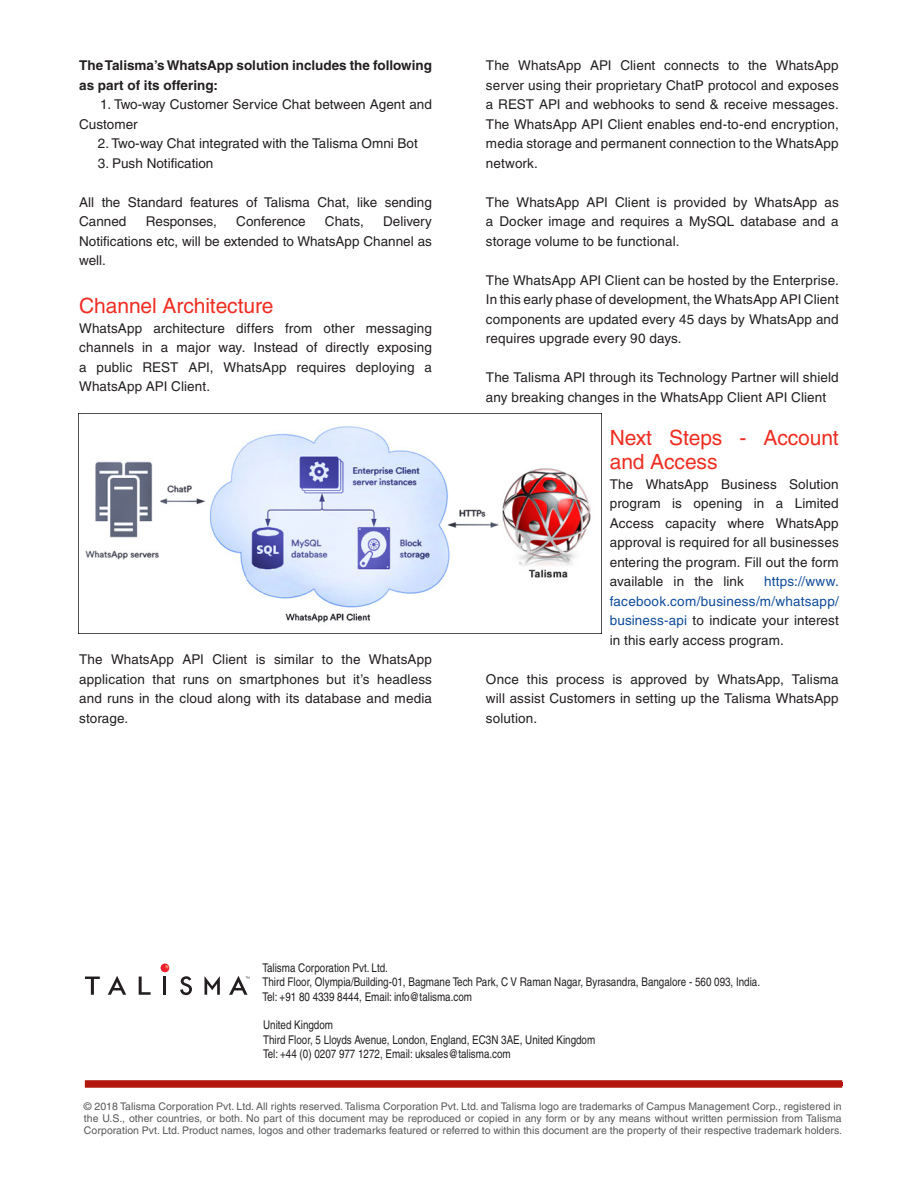
<style>
.page{position:relative;width:918px;height:1188px;background:#fff}
.page>*{position:absolute;margin:0;border:0;box-sizing:border-box;transform-origin:0 0}
.t1{font:21px/24px "Helvetica";letter-spacing:-.005em;color:#ee2e22}
.t2{font:13.5px/19.5px "Helvetica";letter-spacing:.005em;color:#231f20;text-align:justify}
.t3{font:13.5px/19.5px "Helvetica";letter-spacing:.005em;color:#0f4c99;text-align:justify}
.t4{font:700 13.5px/19.5px "Helvetica";color:#231f20}
.t5{font:condensed 12px/14.4px "Helvetica CE";color:#231f20}
.t6{font:10.5px/12px "Helvetica";color:#57585a;text-align:justify}
.s1{color:#231f20}
</style>
<div class="page">
<div style="left:85px;top:1080px;width:757px;height:8px;background:#b2180e"></div>
<svg style="left:85px;top:977px;width:15px;height:18px"></svg>
<svg style="left:108px;top:976px;width:18px;height:19px"></svg>
<hr style="left:163px;top:977px;width:3px;height:18px;background:#231f20">
<svg style="left:180px;top:976px;width:12px;height:19px"></svg>
<svg style="left:205px;top:976px;width:15px;height:19px"></svg>
<svg style="left:139px;top:977px;width:12px;height:18px"></svg>
<svg style="left:229px;top:976px;width:20px;height:19px"></svg>
<svg style="left:161px;top:964px;width:8px;height:8px"></svg>
<img style="left:78px;top:414px;width:513px;height:219px">
<p class="t4" style="left:79px;top:56px;width:354px">The Talisma’s WhatsApp solution includes the following as part of its offering:</p>
<p class="t2" style="left:79px;top:95px;width:354px;text-indent:21px">1. Two-way Customer Service Chat between Agent and<br>Customer</p>
<p class="t2" style="left:98px;top:134px;width:321px">2. Two-way Chat integrated with the Talisma Omni Bot</p>
<p class="t2" style="left:98px;top:153px;width:117px">3. Push Notification</p>
<p class="t2" style="left:79px;top:192px;width:354px">All the Standard features of Talisma Chat, like sending<br>Canned</p>
<p class="t2" style="left:146px;top:212px;width:73px">Responses,</p>
<p class="t2" style="left:236px;top:212px;width:71px">Conference</p>
<p class="t2" style="left:325px;top:212px;width:40px">Chats,</p>
<p class="t2" style="left:79px;top:212px;width:354px;text-indent:304px">Delivery Notifications etc, will be extended to WhatsApp Channel as well.</p>
<h1 class="t1" style="left:79px;top:294px;width:196px">Channel Architecture</h1>
<p class="t2" style="left:79px;top:318px;width:354px">WhatsApp architecture differs from other messaging channels in a major way. Instead of directly exposing a public REST API, WhatsApp requires deploying a WhatsApp API Client.</p>
<p class="t2" style="left:79px;top:650px;width:354px">The WhatsApp API Client is similar to the WhatsApp application that runs on smartphones but it’s headless and runs in the cloud along with its database and media storage.</p>
<p class="t2" style="left:486px;top:56px;width:354px">The WhatsApp API Client connects to the WhatsApp server using their proprietary ChatP protocol and exposes a REST API and webhooks to send &amp; receive messages.<br>The WhatsApp API Client enables end-to-end encryption, media storage and permanent connection to the WhatsApp network.</p>
<p class="t2" style="left:486px;top:192px;width:354px">The WhatsApp API Client is provided by WhatsApp as a Docker image and requires a MySQL database and a storage volume to be functional.</p>
<p class="t2" style="left:486px;top:270px;width:354px">The WhatsApp API Client can be hosted by the Enterprise.<br>In this early phase of development, the WhatsApp API Client components are updated every 45 days by WhatsApp and requires upgrade every 90 days.</p>
<p class="t2" style="left:486px;top:368px;width:354px">The Talisma API through its Technology Partner will shield any breaking changes in the WhatsApp Client API Client</p>
<h1 class="t1" style="left:610px;top:426px;width:231px">Next Steps - Account and Access</h1>
<p class="t2" style="left:610px;top:474px;width:231px">The WhatsApp Business Solution program is opening in a Limited Access capacity where WhatsApp approval is required for all businesses entering the program. Fill out the form available in the link</p>
<p class="t3" style="left:610px;top:572px;width:231px;text-indent:155px">https://www. facebook.com/business/m/whatsapp/ business-api <span class="s1">to indicate your interest in this early access program.</span></p>
<p class="t2" style="left:486px;top:669px;width:354px">Once this process is approved by WhatsApp, Talisma will assist Customers in setting up the Talisma WhatsApp solution.</p>
<p class="t5" style="left:263px;top:961px;width:499px">Talisma Corporation Pvt. Ltd.<br>Third Floor, Olympia/Building-01, Bagmane Tech Park, C V Raman Nagar, Byrasandra, Bangalore - 560 093, India.<br>Tel: +91 80 4339 8444, Email: info@talisma.com</p>
<p class="t5" style="left:263px;top:1018px;width:334px">United Kingdom<br>Third Floor, 5 Lloyds Avenue, London, England, EC3N 3AE, United Kingdom<br>Tel: +44 (0) 0207 977 1272, Email: uksales@talisma.com</p>
<p class="t6" style="left:84px;top:1101px;width:760px">© 2018 Talisma Corporation Pvt. Ltd. All rights reserved. Talisma Corporation Pvt. Ltd. and Talisma logo are trademarks of Campus Management Corp., registered in the U.S., other countries, or both. No part of this document may be reproduced or copied in any form or by any means without written permission from Talisma Corporation Pvt. Ltd. Product names, logos and other trademarks featured or referred to within this document are the property of their respective trademark holders.</p>
</div>
